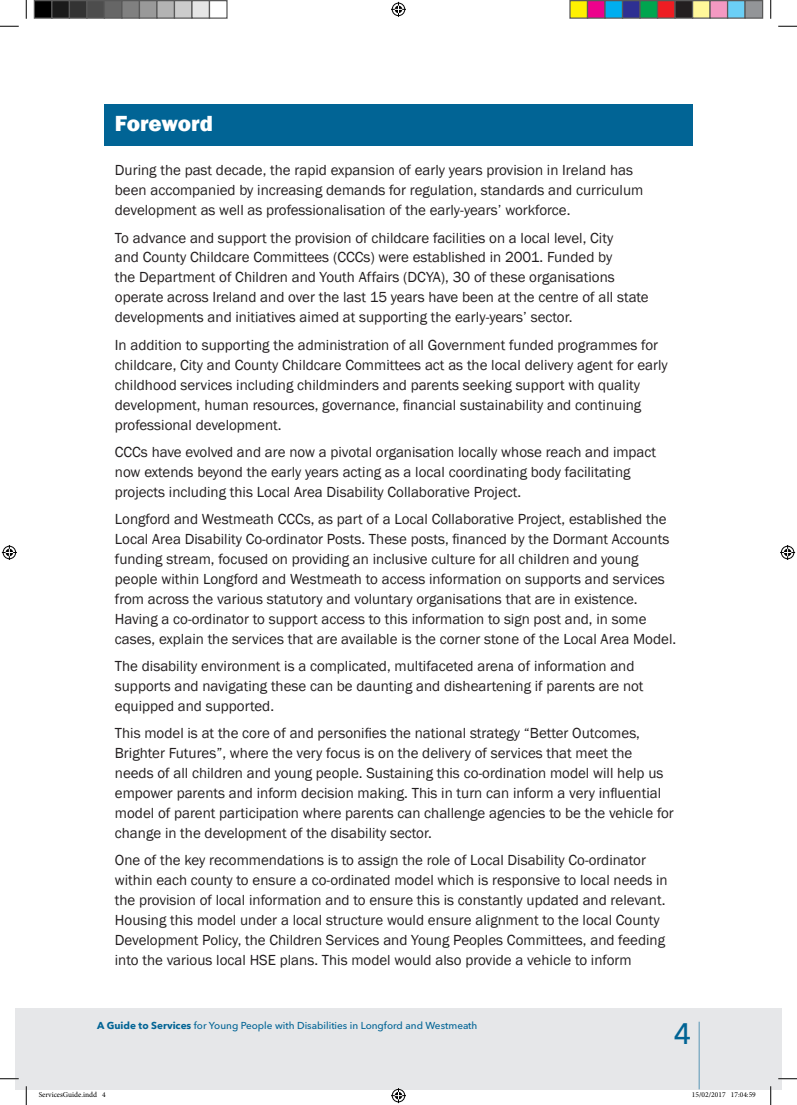
<style>
.page{position:relative;width:797px;height:1105px;background:#fff}
.page>*{position:absolute;margin:0;border:0;box-sizing:border-box;transform-origin:0 0}
.t1{font:500 29.38px "Avenir Next LT Pro";color:#016495}
.t2{font:800 22.5px "Franklin Gothic";color:#fff}
.t3{font:15px/20px "Franklin Gothic";color:#231f20}
.t4{font:500 10px "Avenir Next LT Pro";color:#016495}
.t5{font:7.5px "Minion Pro";color:#000}
.s1{font-weight:700}
</style>
<div class="page">
<div style="left:104px;top:104px;width:588px;height:41px;background:#016495"></div>
<div style="left:16px;top:1008px;width:754px;height:81px;background:#e6e7e9"></div>
<div style="left:770px;top:1008px;width:11px;height:81px;background:#e6e7e9"></div>
<hr style="left:698px;top:1022px;width:1px;height:67px;background:#016495">
<svg style="left:0;top:25px;width:19px;height:2px"></svg>
<svg style="left:778px;top:25px;width:19px;height:2px"></svg>
<svg style="left:0;top:1078px;width:19px;height:1px"></svg>
<svg style="left:778px;top:1078px;width:19px;height:1px"></svg>
<svg style="left:25px;top:0;width:2px;height:19px"></svg>
<svg style="left:25px;top:1086px;width:2px;height:19px"></svg>
<svg style="left:770px;top:0;width:1px;height:19px"></svg>
<svg style="left:770px;top:1086px;width:1px;height:19px"></svg>
<svg style="left:391px;top:2px;width:15px;height:15px"></svg>
<svg style="left:391px;top:1088px;width:15px;height:15px"></svg>
<svg style="left:2px;top:545px;width:15px;height:15px"></svg>
<svg style="left:780px;top:545px;width:15px;height:15px"></svg>
<div style="left:34px;top:1px;width:18px;height:17px;background:#000"></div>
<div style="left:34px;top:0;width:18px;height:19px;border:1px solid #595959"></div>
<div style="left:52px;top:1px;width:17px;height:17px;background:#1a1a1a"></div>
<div style="left:51px;top:0;width:19px;height:19px;border:1px solid #595959"></div>
<div style="left:69px;top:1px;width:18px;height:17px;background:#333"></div>
<div style="left:69px;top:0;width:19px;height:19px;border:1px solid #595959"></div>
<div style="left:87px;top:1px;width:17px;height:17px;background:#4d4d4d"></div>
<div style="left:86px;top:0;width:19px;height:19px;border:1px solid #595959"></div>
<div style="left:104px;top:1px;width:18px;height:17px;background:#666"></div>
<div style="left:104px;top:0;width:18px;height:19px;border:1px solid #595959"></div>
<div style="left:122px;top:1px;width:17px;height:17px;background:#808080"></div>
<div style="left:121px;top:0;width:19px;height:19px;border:1px solid #595959"></div>
<div style="left:139px;top:1px;width:18px;height:17px;background:#999"></div>
<div style="left:139px;top:0;width:19px;height:19px;border:1px solid #595959"></div>
<div style="left:157px;top:1px;width:17px;height:17px;background:#b3b3b3"></div>
<div style="left:156px;top:0;width:19px;height:19px;border:1px solid #595959"></div>
<div style="left:174px;top:1px;width:18px;height:17px;background:#ccc"></div>
<div style="left:174px;top:0;width:18px;height:19px;border:1px solid #595959"></div>
<div style="left:192px;top:1px;width:17px;height:17px;background:#e6e6e6"></div>
<div style="left:191px;top:0;width:19px;height:19px;border:1px solid #595959"></div>
<div style="left:209px;top:0;width:19px;height:19px;border:1px solid #595959"></div>
<div style="left:570px;top:1px;width:17px;height:17px;background:#fff101"></div>
<div style="left:569px;top:0;width:19px;height:19px;border:1px solid #595959"></div>
<div style="left:587px;top:1px;width:18px;height:17px;background:#ed028c"></div>
<div style="left:587px;top:0;width:18px;height:19px;border:1px solid #595959"></div>
<div style="left:605px;top:1px;width:17px;height:17px;background:#00aeef"></div>
<div style="left:604px;top:0;width:19px;height:19px;border:1px solid #595959"></div>
<div style="left:622px;top:1px;width:18px;height:17px;background:#2e3092"></div>
<div style="left:622px;top:0;width:18px;height:19px;border:1px solid #595959"></div>
<div style="left:640px;top:1px;width:17px;height:17px;background:#00a54f"></div>
<div style="left:639px;top:0;width:19px;height:19px;border:1px solid #595959"></div>
<div style="left:657px;top:1px;width:18px;height:17px;background:#ee1d23"></div>
<div style="left:657px;top:0;width:18px;height:19px;border:1px solid #595959"></div>
<div style="left:675px;top:1px;width:17px;height:17px;background:#231f20"></div>
<div style="left:674px;top:0;width:19px;height:19px;border:1px solid #595959"></div>
<div style="left:692px;top:1px;width:18px;height:17px;background:#fff79a"></div>
<div style="left:692px;top:0;width:18px;height:19px;border:1px solid #595959"></div>
<div style="left:710px;top:1px;width:17px;height:17px;background:#f499c2"></div>
<div style="left:709px;top:0;width:19px;height:19px;border:1px solid #595959"></div>
<div style="left:727px;top:1px;width:18px;height:17px;background:#6bcff6"></div>
<div style="left:727px;top:0;width:18px;height:19px;border:1px solid #595959"></div>
<div style="left:745px;top:1px;width:17px;height:17px;background:#939598"></div>
<div style="left:744px;top:0;width:19px;height:19px;border:1px solid #595959"></div>
<h2 class="t2" style="left:115px;top:108px;width:100px">Foreword</h2>
<p class="t3" style="left:115px;top:161px;width:530px">During the past decade, the rapid expansion of early years provision in Ireland has been accompanied by increasing demands for regulation, standards and curriculum development as well as professionalisation of the early-years’ workforce.</p>
<p class="t3" style="left:115px;top:228px;width:535px">To advance and support the provision of childcare facilities on a local level, City<br>and County Childcare Committees (CCCs) were established in 2001. Funded by<br>the Department of Children and Youth Affairs (DCYA), 30 of these organisations operate across Ireland and over the last 15 years have been at the centre of all state developments and initiatives aimed at supporting the early-years’ sector.</p>
<p class="t3" style="left:115px;top:335px;width:554px">In addition to supporting the administration of all Government funded programmes for childcare, City and County Childcare Committees act as the local delivery agent for early childhood services including childminders and parents seeking support with quality development, human resources, governance, financial sustainability and continuing professional development.</p>
<p class="t3" style="left:115px;top:442px;width:543px">CCCs have evolved and are now a pivotal organisation locally whose reach and impact now extends beyond the early years acting as a local coordinating body facilitating projects including this Local Area Disability Collaborative Project.</p>
<p class="t3" style="left:115px;top:509px;width:563px">Longford and Westmeath CCCs, as part of a Local Collaborative Project, established the Local Area Disability Co-ordinator Posts. These posts, financed by the Dormant Accounts funding stream, focused on providing an inclusive culture for all children and young people within Longford and Westmeath to access information on supports and services from across the various statutory and voluntary organisations that are in existence.<br>Having a co-ordinator to support access to this information to sign post and, in some cases, explain the services that are available is the corner stone of the Local Area Model.</p>
<p class="t3" style="left:115px;top:656px;width:530px">The disability environment is a complicated, multifaceted arena of information and supports and navigating these can be daunting and disheartening if parents are not equipped and supported.</p>
<p class="t3" style="left:115px;top:723px;width:560px">This model is at the core of and personifies the national strategy “Better Outcomes, Brighter Futures”, where the very focus is on the delivery of services that meet the needs of all children and young people. Sustaining this co-ordination model will help us empower parents and inform decision making. This in turn can inform a very influential model of parent participation where parents can challenge agencies to be the vehicle for change in the development of the disability sector.</p>
<p class="t3" style="left:115px;top:850px;width:554px">One of the key recommendations is to assign the role of Local Disability Co-ordinator within each county to ensure a co-ordinated model which is responsive to local needs in the provision of local information and to ensure this is constantly updated and relevant.<br>Housing this model under a local structure would ensure alignment to the local County Development Policy, the Children Services and Young Peoples Committees, and feeding into the various local HSE plans. This model would also provide a vehicle to inform</p>
<p class="t4" style="left:97px;top:1020px;width:382px"><span class="s1">A Guide to Services</span> for Young People with Disabilities in Longford and Westmeath</p>
<h1 class="t1" style="left:673px;top:1016px;width:19px">4</h1>
<p class="t5" style="left:39px;top:1090px;width:69px">ServicesGuide.indd 4</p>
<p class="t5" style="left:692px;top:1090px;width:65px">15/02/2017 17:04:59</p>
</div>
